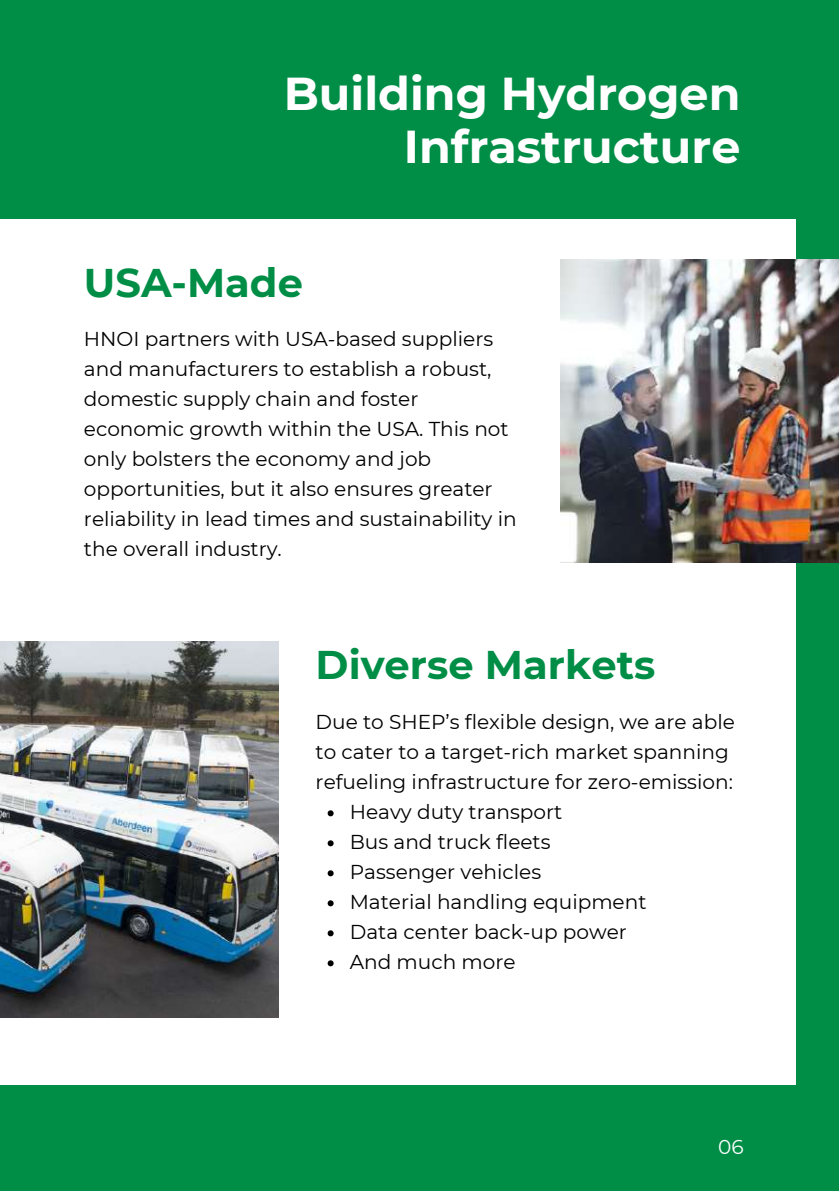
<style>
.page{position:relative;width:839px;height:1191px;background:#fff}
.page>*{position:absolute;margin:0;border:0;box-sizing:border-box;transform-origin:0 0}
.t1{font:700 46px/52.4px "Montserrat";color:#fff;text-align:right}
.t2{font:700 40px "Montserrat";color:#008e47}
.t3{font:20px/30px "Montserrat";color:#000001}
.t4{font:20px "Montserrat";color:#fff}
</style>
<div class="page">
<div style="left:0;top:0;width:838px;height:1191px;background:#008e47"></div>
<div style="left:0;top:220px;width:795px;height:865px;background:#fff"></div>
<img style="left:0;top:641px;width:279px;height:377px">
<img style="left:560px;top:259px;width:278px;height:303px">
<svg style="left:327px;top:810px;width:6px;height:6px"></svg>
<svg style="left:327px;top:840px;width:6px;height:6px"></svg>
<svg style="left:327px;top:870px;width:6px;height:6px"></svg>
<svg style="left:327px;top:900px;width:6px;height:6px"></svg>
<svg style="left:327px;top:930px;width:6px;height:6px"></svg>
<svg style="left:327px;top:960px;width:6px;height:6px"></svg>
<h1 class="t1" style="left:284px;top:67px;width:458px">Building Hydrogen<br>Infrastructure</h1>
<h2 class="t2" style="left:84px;top:258px;width:220px">USA-Made</h2>
<p class="t3" style="left:84px;top:324px;width:434px">HNOI partners with USA-based suppliers and manufacturers to establish a robust, domestic supply chain and foster economic growth within the USA. This not only bolsters the economy and job opportunities, but it also ensures greater reliability in lead times and sustainability in the overall industry.</p>
<h2 class="t2" style="left:315px;top:641px;width:341px">Diverse Markets</h2>
<p class="t3" style="left:315px;top:707px;width:421px">Due to SHEP’s flexible design, we are able</p>
<p class="t3" style="left:315px;top:737px;width:414px">to cater to a target-rich market spanning</p>
<p class="t3" style="left:315px;top:767px;width:419px">refueling infrastructure for zero-emission:</p>
<p class="t3" style="left:350px;top:797px;width:214px">Heavy duty transport</p>
<p class="t3" style="left:350px;top:827px;width:202px">Bus and truck fleets</p>
<p class="t3" style="left:350px;top:857px;width:193px">Passenger vehicles</p>
<p class="t3" style="left:350px;top:887px;width:298px">Material handling equipment</p>
<p class="t3" style="left:350px;top:917px;width:279px">Data center back-up power</p>
<p class="t3" style="left:350px;top:947px;width:167px">And much more</p>
<p class="t4" style="left:718px;top:1135px;width:27px">06</p>
</div>
